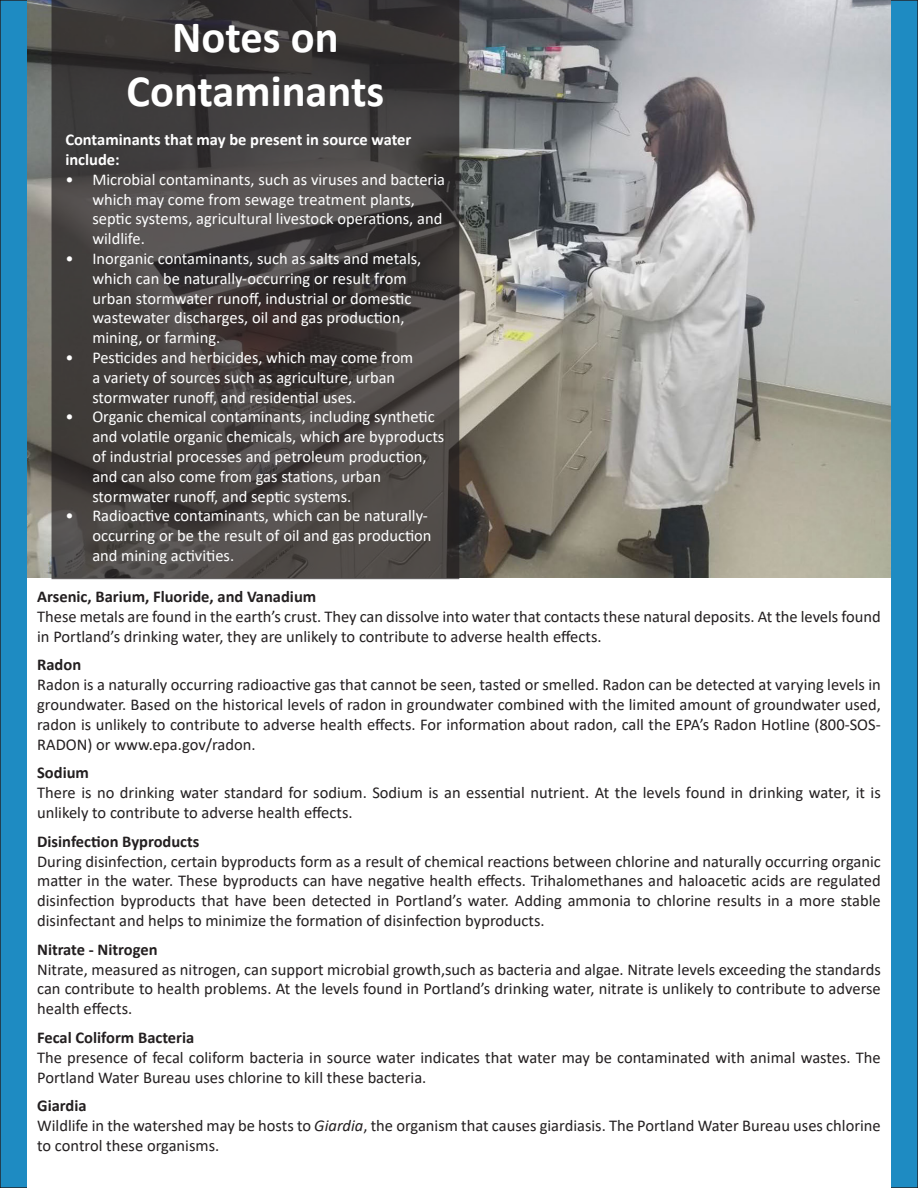
<style>
.page{position:relative;width:918px;height:1188px;background:#1e8bc2}
.page>*{position:absolute;margin:0;border:0;box-sizing:border-box;transform-origin:0 0}
.t1{font:700 45px/54px "Calibri";color:#fff;text-align:center}
.t2{font:16.5px/19.8px "Calibri";color:#231f20}
.t3{font:16.5px/19.8px "Calibri";color:#fff}
.t4{font:700 16.5px "Calibri";color:#231f20}
.t5{font:700 16.5px/19.8px "Calibri";color:#fff}
.s1{font-style:italic}
</style>
<div class="page">
<img style="left:27px;top:0;width:864px;height:579px">
<div style="left:27px;top:579px;width:864px;height:609px;background:#fff"></div>
<svg style="left:54px;top:2px;width:403px;height:575px;background:#44403f"></svg>
<p class="t1" style="left:127px;top:9px;width:259px">Notes on<br>Contaminants</p>
<p class="t5" style="left:65px;top:130px;width:348px">Contaminants that may be present in source water include:</p>
<p class="t3" style="left:92px;top:169px;width:354px;text-indent:-27px">• Microbial contaminants, such as viruses and bacteria which may come from sewage treatment plants, septic systems, agricultural livestock operations, and wildlife.</p>
<p class="t3" style="left:92px;top:248px;width:331px;text-indent:-27px">• Inorganic contaminants, such as salts and metals, which can be naturally-occurring or result from urban stormwater runoff, industrial or domestic wastewater discharges, oil and gas production, mining, or farming.</p>
<p class="t3" style="left:92px;top:347px;width:323px;text-indent:-27px">• Pesticides and herbicides, which may come from a variety of sources such as agriculture, urban stormwater runoff, and residential uses.</p>
<p class="t3" style="left:92px;top:407px;width:354px;text-indent:-27px">• Organic chemical contaminants, including synthetic and volatile organic chemicals, which are byproducts of industrial processes and petroleum production, and can also come from gas stations, urban stormwater runoff, and septic systems.</p>
<p class="t3" style="left:92px;top:506px;width:341px;text-indent:-27px">• Radioactive contaminants, which can be naturally&shy;occurring or be the result of oil and gas production and mining activities.</p>
<p class="t4" style="left:37px;top:585px;width:281px">Arsenic, Barium, Fluoride, and Vanadium</p>
<p class="t2" style="left:37px;top:606px;width:845px">These metals are found in the earth’s crust. They can dissolve into water that contacts these natural deposits. At the levels found in Portland’s drinking water, they are unlikely to contribute to adverse health effects.</p>
<p class="t4" style="left:37px;top:653px;width:46px">Radon</p>
<p class="t2" style="left:37px;top:674px;width:845px;text-align:justify">Radon is a naturally occurring radioactive gas that cannot be seen, tasted or smelled. Radon can be detected at varying levels in groundwater. Based on the historical levels of radon in groundwater combined with the limited amount of groundwater used, radon is unlikely to contribute to adverse health effects. For information about radon, call the EPA’s Radon Hotline (800-SOS-RADON) or www.epa.gov/radon.</p>
<p class="t4" style="left:37px;top:761px;width:53px">Sodium</p>
<p class="t2" style="left:37px;top:782px;width:845px">There is no drinking water standard for sodium. Sodium is an essential nutrient. At the levels found in drinking water, it is unlikely to contribute to adverse health effects.</p>
<p class="t4" style="left:37px;top:830px;width:164px">Disinfection Byproducts</p>
<p class="t2" style="left:37px;top:851px;width:845px;text-align:justify">During disinfection, certain byproducts form as a result of chemical reactions between chlorine and naturally occurring organic matter in the water. These byproducts can have negative health effects. Trihalomethanes and haloacetic acids are regulated disinfection byproducts that have been detected in Portland’s water. Adding ammonia to chlorine results in a more stable disinfectant and helps to minimize the formation of disinfection byproducts.</p>
<p class="t4" style="left:37px;top:938px;width:122px">Nitrate - Nitrogen</p>
<p class="t2" style="left:37px;top:959px;width:845px;text-align:justify">Nitrate, measured as nitrogen, can support microbial growth,such as bacteria and algae. Nitrate levels exceeding the standards can contribute to health problems. At the levels found in Portland’s drinking water, nitrate is unlikely to contribute to adverse health effects.</p>
<p class="t4" style="left:37px;top:1026px;width:159px">Fecal Coliform Bacteria</p>
<p class="t2" style="left:37px;top:1047px;width:845px">The presence of fecal coliform bacteria in source water indicates that water may be contaminated with animal wastes. The<br>Portland Water Bureau uses chlorine to kill these bacteria.</p>
<p class="t4" style="left:37px;top:1094px;width:51px">Giardia</p>
<p class="t2" style="left:37px;top:1115px;width:845px">Wildlife in the watershed may be hosts to <span class="s1">Giardia</span>, the organism that causes giardiasis. The Portland Water Bureau uses chlorine to control these organisms.</p>
</div>
